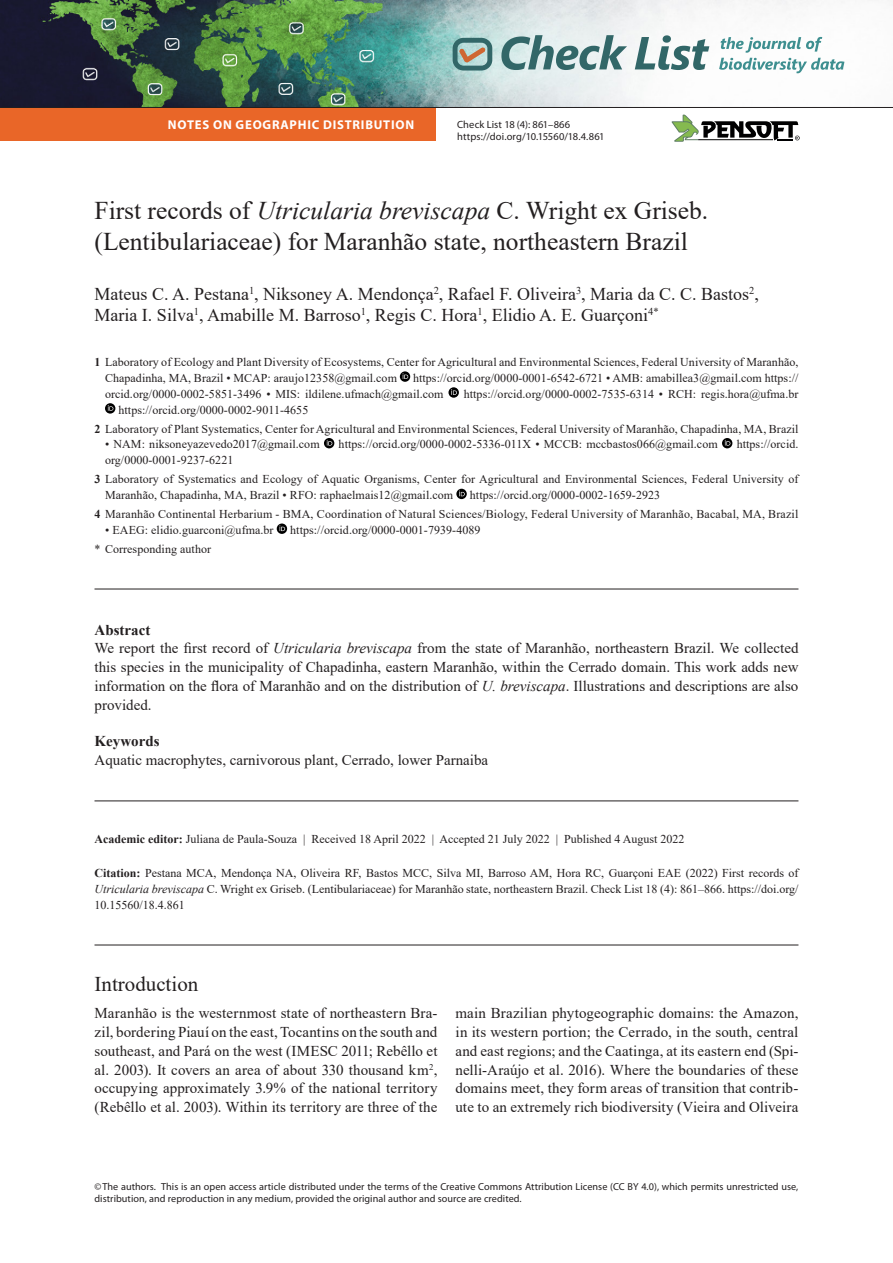
<style>
.page{position:relative;width:893px;height:1263px;background:#fff}
.page>*{position:absolute;margin:0;border:0;box-sizing:border-box;transform-origin:0 0}
.N_title{font:25.5px/30.6px "Times New Roman";color:#231f20}
.Head_-_Introduction{font:21px "Times New Roman";color:#231f20}
.N_authors{font:18px/21.6px "Times New Roman";color:#231f20}
.Body_-_Non-ind__spac{font:15px/18.8px "Times New Roman";letter-spacing:.005em;color:#231f20;text-align:justify}
.N_abstract_txt{font:15px/18.8px "Times New Roman";color:#231f20;text-align:justify}
.N_keywords_txt{font:15px "Times New Roman";color:#231f20}
.N_abstract{font:700 15px "Times New Roman";color:#231f20}
.N_keywords{font:700 15px "Times New Roman";color:#231f20}
.t1{font:700 12.75px "Myriad Pro";letter-spacing:.06em;color:#fff}
.N_affiliations{font:12px/15.9px "Times New Roman";letter-spacing:.005em;color:#231f20}
.N_citation{font:12px/15.9px "Times New Roman";color:#231f20;text-align:justify}
.N_publ_data{font:12px "Times New Roman";color:#231f20}
.New_Corresp_author{font:12px "Times New Roman";letter-spacing:.005em;color:#231f20}
.t2{font:10.5px/12.8px "Myriad Pro";letter-spacing:.01em;color:#231f20}
.copyright{font:10.2px/12.3px "Myriad Pro";letter-spacing:.005em;color:#231f20}
.s1{font-style:italic}
.s2{font-weight:700}
</style>
<div class="page">
<img style="left:0;top:0;width:892px;height:107px">
<svg style="left:453px;top:38px;width:39px;height:33px"></svg>
<svg style="left:501px;top:35px;width:126px;height:35px"></svg>
<svg style="left:635px;top:35px;width:74px;height:35px"></svg>
<svg style="left:719px;top:37px;width:125px;height:36px"></svg>
<svg style="left:672px;top:115px;width:128px;height:27px"></svg>
<hr style="left:94px;top:589px;width:704px;height:1px;background:#231f20">
<hr style="left:94px;top:801px;width:704px;height:1px;background:#231f20">
<svg style="left:400px;top:371px;width:10px;height:11px"></svg>
<svg style="left:448px;top:387px;width:11px;height:11px"></svg>
<svg style="left:105px;top:403px;width:10px;height:11px"></svg>
<svg style="left:324px;top:438px;width:10px;height:10px"></svg>
<svg style="left:722px;top:438px;width:10px;height:10px"></svg>
<svg style="left:456px;top:489px;width:11px;height:10px"></svg>
<svg style="left:277px;top:523px;width:10px;height:11px"></svg>
<hr style="left:94px;top:945px;width:704px;height:1px;background:#231f20">
<div style="left:0;top:108px;width:436px;height:32px;background:#e96628"></div>
<hr style="left:0;top:107px;width:893px;height:1px;background:#231f20">
<p class="t1" style="left:168px;top:116px;width:248px">NOTES ON GEOGRAPHIC DISTRIBUTION</p>
<p class="t2" style="left:457px;top:117px;width:149px">Check List 18 (4): 861–866 https://doi.org/10.15560/18.4.861</p>
<p class="N_title" style="left:94px;top:195px;width:615px">First records of <span class="s1">Utricularia breviscapa</span> C. Wright ex Griseb. (Lentibulariaceae) for Maranhão state, northeastern Brazil</p>
<p class="N_authors" style="left:94px;top:282px;width:666px">Mateus C. A. Pestana<sup>1</sup>, Niksoney A. Mendonça<sup>2</sup>, Rafael F. Oliveira<sup>3</sup>, Maria da C. C. Bastos<sup>2</sup>,<br>Maria I. Silva<sup>1</sup>, Amabille M. Barroso<sup>1</sup>, Regis C. Hora<sup>1</sup>, Elidio A. E. Guarçoni<sup>4*</sup></p>
<p class="N_affiliations" style="left:105px;top:354px;width:695px;text-indent:-10px"><span class="s2">1</span> Laboratory of Ecology and Plant Diversity of Ecosystems, Center for Agricultural and Environmental Sciences, Federal University of Maranhão,<br>Chapadinha, MA, Brazil • MCAP: araujo12358@gmail.com</p>
<p class="N_affiliations" style="left:105px;top:369px;width:695px;text-indent:308px">https://orcid.org/0000-0001-6542-6721 • AMB: amabillea3@gmail.com https:// orcid.org/0000-0002-5851-3496 • MIS: ildilene.ufmach@gmail.com</p>
<p class="N_affiliations" style="left:464px;top:385px;width:336px">https://orcid.org/0000-0002-7535-6314 • RCH: regis.hora@ufma.br</p>
<p class="N_affiliations" style="left:119px;top:401px;width:191px">https://orcid.org/0000-0002-9011-4655</p>
<p class="N_affiliations" style="left:94px;top:420px;width:705px"><span class="s2">2</span> Laboratory of Plant Systematics, Center for Agricultural and Environmental Sciences, Federal University of Maranhão, Chapadinha, MA, Brazil</p>
<p class="N_affiliations" style="left:105px;top:436px;width:216px">• NAM: niksoneyazevedo2017@gmail.com</p>
<p class="N_affiliations" style="left:339px;top:436px;width:381px">https://orcid.org/0000-0002-5336-011X • MCCB: mccbastos066@gmail.com</p>
<p class="N_affiliations" style="left:737px;top:436px;width:63px">https://orcid.</p>
<p class="N_affiliations" style="left:105px;top:452px;width:130px">org/0000-0001-9237-6221</p>
<p class="N_affiliations" style="left:105px;top:471px;width:695px;text-indent:-10px"><span class="s2">3</span> Laboratory of Systematics and Ecology of Aquatic Organisms, Center for Agricultural and Environmental Sciences, Federal University of<br>Maranhão, Chapadinha, MA, Brazil • RFO: raphaelmais12@gmail.com</p>
<p class="N_affiliations" style="left:470px;top:487px;width:192px">https://orcid.org/0000-0002-1659-2923</p>
<p class="N_affiliations" style="left:94px;top:506px;width:705px"><span class="s2">4</span> Maranhão Continental Herbarium - BMA, Coordination of Natural Sciences/Biology, Federal University of Maranhão, Bacabal, MA, Brazil</p>
<p class="N_affiliations" style="left:105px;top:522px;width:170px">• EAEG: elidio.guarconi@ufma.br</p>
<p class="N_affiliations" style="left:290px;top:522px;width:192px">https://orcid.org/0000-0001-7939-4089</p>
<p class="New_Corresp_author" style="left:94px;top:540px;width:118px">* Corresponding author</p>
<p class="N_abstract" style="left:94px;top:619px;width:57px">Abstract</p>
<p class="N_abstract_txt" style="left:94px;top:638px;width:705px">We report the first record of <span class="s1">Utricularia breviscapa</span> from the state of Maranhão, northeastern Brazil. We collected this species in the municipality of Chapadinha, eastern Maranhão, within the Cerrado domain. This work adds new information on the flora of Maranhão and on the distribution of <span class="s1">U. breviscapa</span>. Illustrations and descriptions are also provided.</p>
<p class="N_keywords" style="left:94px;top:730px;width:66px">Keywords</p>
<p class="N_keywords_txt" style="left:94px;top:749px;width:395px">Aquatic macrophytes, carnivorous plant, Cerrado, lower Parnaiba</p>
<p class="N_publ_data" style="left:94px;top:831px;width:592px"><span class="s2">Academic editor:</span> Juliana de Paula-Souza | Received 18 April 2022 | Accepted 21 July 2022 | Published 4 August 2022</p>
<p class="N_citation" style="left:94px;top:865px;width:705px"><span class="s2">Citation:</span> Pestana MCA, Mendonça NA, Oliveira RF, Bastos MCC, Silva MI, Barroso AM, Hora RC, Guarçoni EAE (2022) First records of <span class="s1">Utricularia breviscapa</span> C. Wright ex Griseb. (Lentibulariaceae) for Maranhão state, northeastern Brazil. Check List 18 (4): 861–866. https://doi.org/ 10.15560/18.4.861</p>
<p class="Head_-_Introduction" style="left:94px;top:969px;width:105px">Introduction</p>
<p class="Body_-_Non-ind__spac" style="left:94px;top:1003px;width:344px">Maranhão is the westernmost state of northeastern Bra&shy;zil, bordering Piauí on the east, Tocantins on the south and southeast, and Pará on the west (IMESC 2011; Rebêllo et al. 2003). It covers an area of about 330 thousand km<sup>2</sup>, occupying approximately 3.9% of the national territory (Rebêllo et al. 2003). Within its territory are three of the</p>
<p class="Body_-_Non-ind__spac" style="left:455px;top:1003px;width:344px">main Brazilian phytogeographic domains: the Amazon, in its western portion; the Cerrado, in the south, central and east regions; and the Caatinga, at its eastern end (Spi&shy;nelli-Araújo et al. 2016). Where the boundaries of these domains meet, they form areas of transition that contrib&shy;ute to an extremely rich biodiversity (Vieira and Oliveira</p>
<p class="copyright" style="left:94px;top:1180px;width:705px">©The authors. This is an open access article distributed under the terms of the Creative Commons Attribution License (CC BY 4.0), which permits unrestricted use, distribution, and reproduction in any medium, provided the original author and source are credited.</p>
</div>
